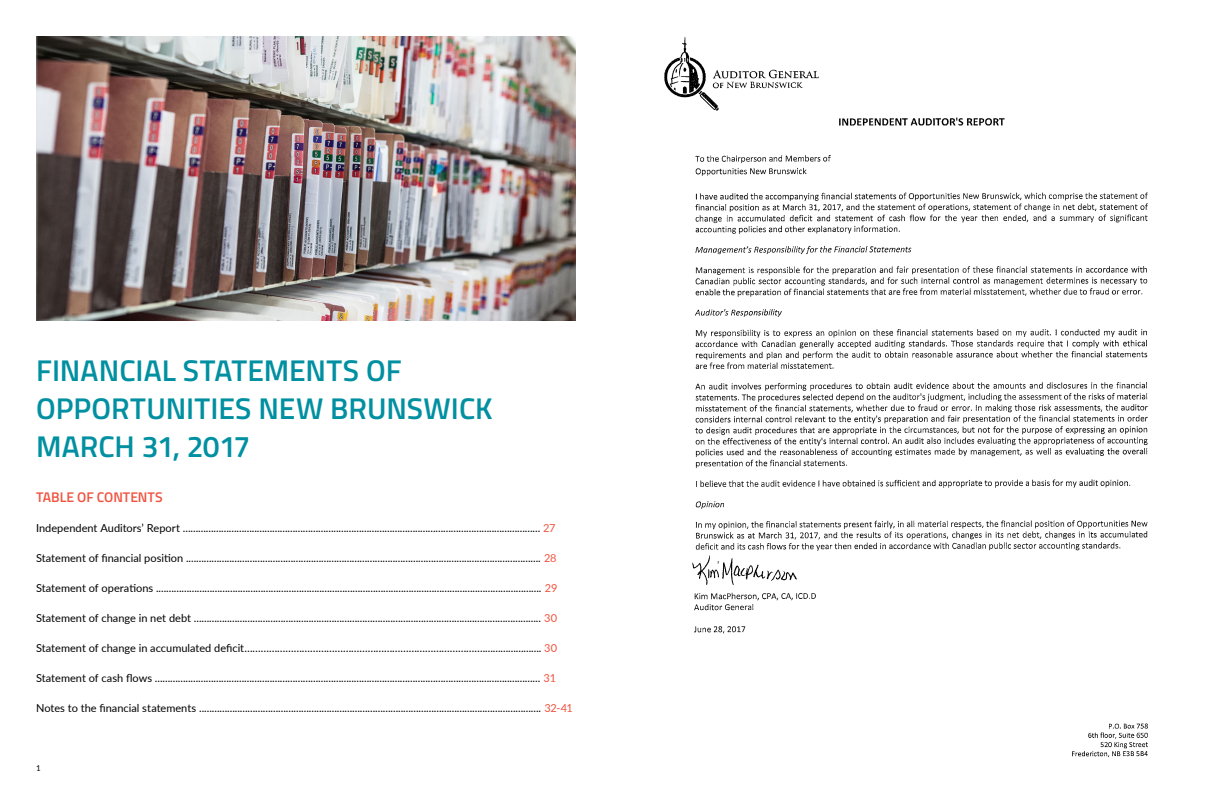
<style>
.page{position:relative;width:1224px;height:792px;background:#fff}
.page>*{position:absolute;margin:0;border:0;box-sizing:border-box;transform-origin:0 0}
.t1{font:600 30px/38px "Titillium Web";color:#0090a1}
.t2{font:600 14px "Titillium Web";letter-spacing:-.005em;color:#f0533f}
.t3{font:11px "Lato";color:#000}
.t4{font:8px "Lato";color:#000}
.s1{color:#f0533f}
</style>
<div class="page">
<img style="left:36px;top:36px;width:540px;height:285px">
<img style="left:664px;top:37px;width:484px;height:721px">
<h1 class="t1" style="left:36px;top:350px;width:458px">FINANCIAL STATEMENTS OF<br>OPPORTUNITIES NEW BRUNSWICK<br>MARCH 31, 2017</h1>
<p class="t2" style="left:36px;top:487px;width:128px">TABLE OF CONTENTS</p>
<p class="t3" style="left:36px;top:520px;width:521px">Independent Auditors’ Report ............................................................................................................................................ <span class="s1">27</span></p>
<p class="t3" style="left:36px;top:550px;width:522px">Statement of financial position ........................................................................................................................................... <span class="s1">28</span></p>
<p class="t3" style="left:36px;top:580px;width:523px">Statement of operations ....................................................................................................................................................... <span class="s1">29</span></p>
<p class="t3" style="left:36px;top:610px;width:523px">Statement of change in net debt ........................................................................................................................................ <span class="s1">30</span></p>
<p class="t3" style="left:36px;top:640px;width:523px">Statement of change in accumulated deficit……………………………………………………………………………....................... <span class="s1">30</span></p>
<p class="t3" style="left:36px;top:670px;width:522px">Statement of cash flows ....................................................................................................................................................... <span class="s1">31</span></p>
<p class="t3" style="left:36px;top:700px;width:538px">Notes to the financial statements ...................................................................................................................................... <span class="s1">32-41</span></p>
<p class="t4" style="left:36px;top:763px;width:6px">1</p>
</div>
